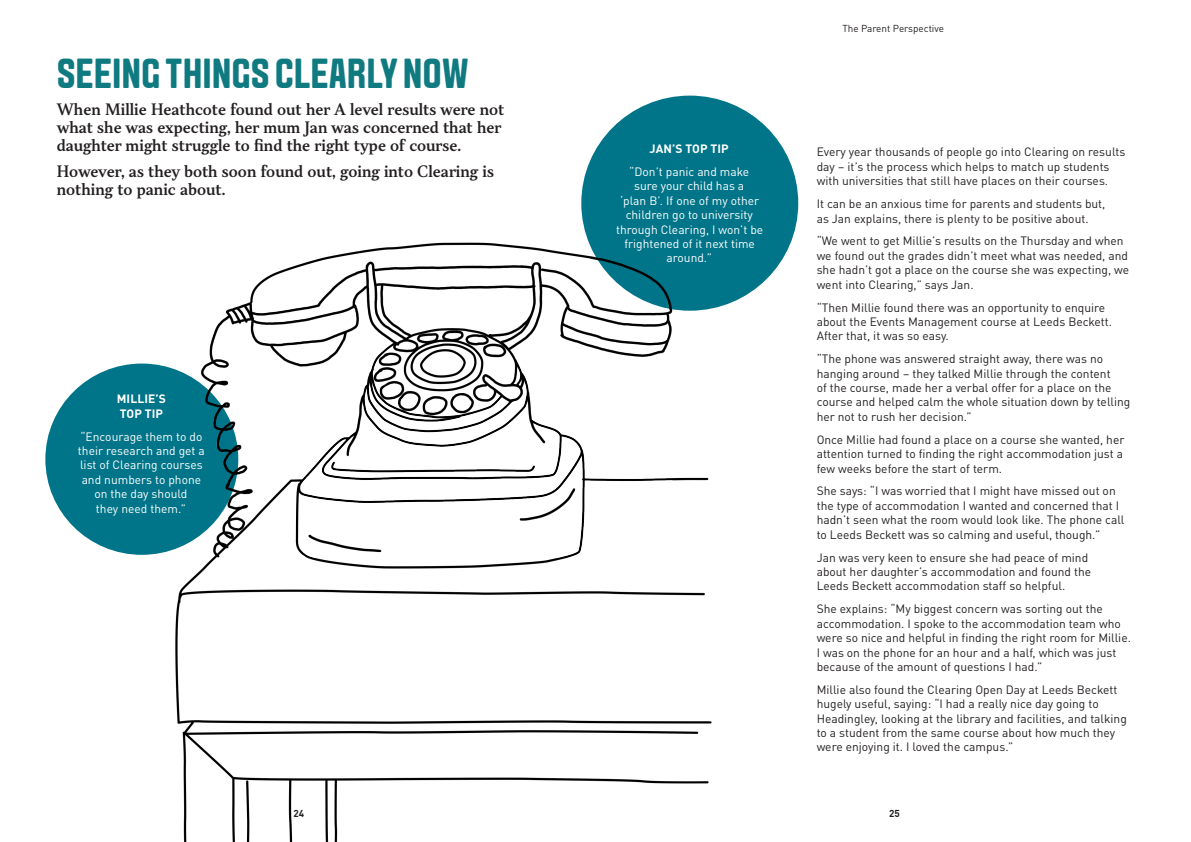
<style>
.page{position:relative;width:1191px;height:842px;background:#fff}
.page>*{position:absolute;margin:0;border:0;box-sizing:border-box;transform-origin:0 0}
.page_title{font:700 42px "Aveny TLBU";color:#107a81}
.standfirst{font:500 15px/18px "TT Jenevers";color:#231f20}
.body_copy{font:12px/14.4px "DIN Pro";color:#231f20}
.body_copy-2{font:12px/14.4px "DIN Pro";color:#fff;text-align:center}
.body_copy-3{font:700 12px/14.4px "DIN Pro";letter-spacing:.01em;color:#fff}
.page_title-2{font:10px "DIN Pro";color:#231f20}
.page_title-3{font:700 10px "DIN Pro";color:#231f20}
</style>
<div class="page">
<div style="left:581px;top:96px;width:217px;height:215px;background:#007589;border-radius:50%"></div>
<div style="left:45px;top:364px;width:193px;height:191px;background:#007589;border-radius:50%"></div>
<img style="left:92px;top:95px;width:638px;height:747px">
<p class="page_title" style="left:57px;top:49px;width:413px">SEEING THINGS CLEARLY NOW</p>
<p class="standfirst" style="left:57px;top:100px;width:449px">When Millie Heathcote found out her A level results were not what she was expecting, her mum Jan was concerned that her daughter might struggle to find the right type of course.</p>
<p class="standfirst" style="left:57px;top:163px;width:439px">However, as they both soon found out, going into Clearing is nothing to panic about.</p>
<p class="body_copy-3" style="left:117px;top:391px;width:51px">MILLIE’S<br>TOP TIP</p>
<p class="body_copy-2" style="left:78px;top:428px;width:128px">“Encourage them to do their research and get a list of Clearing courses and numbers to phone on the day should<br>they need them.”</p>
<p class="body_copy-3" style="left:649px;top:141px;width:81px">JAN’S TOP TIP</p>
<p class="body_copy-2" style="left:616px;top:164px;width:149px">“Don’t panic and make<br>sure your child has a<br>‘plan B’. If one of my other children go to university through Clearing, I won’t be frightened of it next time around.”</p>
<p class="page_title-2" style="left:842px;top:21px;width:103px">The Parent Perspective</p>
<p class="body_copy" style="left:816px;top:144px;width:310px">Every year thousands of people go into Clearing on results day – it’s the process which helps to match up students with universities that still have places on their courses.</p>
<p class="body_copy" style="left:816px;top:196px;width:290px">It can be an anxious time for parents and students but, as Jan explains, there is plenty to be positive about.</p>
<p class="body_copy" style="left:816px;top:233px;width:314px">“We went to get Millie’s results on the Thursday and when we found out the grades didn’t meet what was needed, and she hadn’t got a place on the course she was expecting, we went into Clearing,” says Jan.</p>
<p class="body_copy" style="left:816px;top:299px;width:297px">“Then Millie found there was an opportunity to enquire about the Events Management course at Leeds Beckett.<br>After that, it was so easy.</p>
<p class="body_copy" style="left:816px;top:351px;width:315px">“The phone was answered straight away, there was no hanging around – they talked Millie through the content<br>of the course, made her a verbal offer for a place on the course and helped calm the whole situation down by telling her not to rush her decision.”</p>
<p class="body_copy" style="left:816px;top:431px;width:309px;text-align:justify">Once Millie had found a place on a course she wanted, her attention turned to finding the right accommodation just a few weeks before the start of term.</p>
<p class="body_copy" style="left:816px;top:483px;width:309px">She says: “I was worried that I might have missed out on the type of accommodation I wanted and concerned that I hadn’t seen what the room would look like. The phone call to Leeds Beckett was so calming and useful, though.”</p>
<p class="body_copy" style="left:816px;top:549px;width:276px">Jan was very keen to ensure she had peace of mind about her daughter’s accommodation and found the<br>Leeds Beckett accommodation staff so helpful.</p>
<p class="body_copy" style="left:816px;top:601px;width:316px">She explains: “My biggest concern was sorting out the accommodation. I spoke to the accommodation team who were so nice and helpful in finding the right room for Millie.<br>I was on the phone for an hour and a half, which was just because of the amount of questions I had.”</p>
<p class="body_copy" style="left:816px;top:681px;width:312px">Millie also found the Clearing Open Day at Leeds Beckett hugely useful, saying: “I had a really nice day going to Headingley, looking at the library and facilities, and talking to a student from the same course about how much they were enjoying it. I loved the campus.”</p>
<p class="page_title-3" style="left:293px;top:806px;width:12px">24</p>
<p class="page_title-3" style="left:889px;top:806px;width:12px">25</p>
</div>
